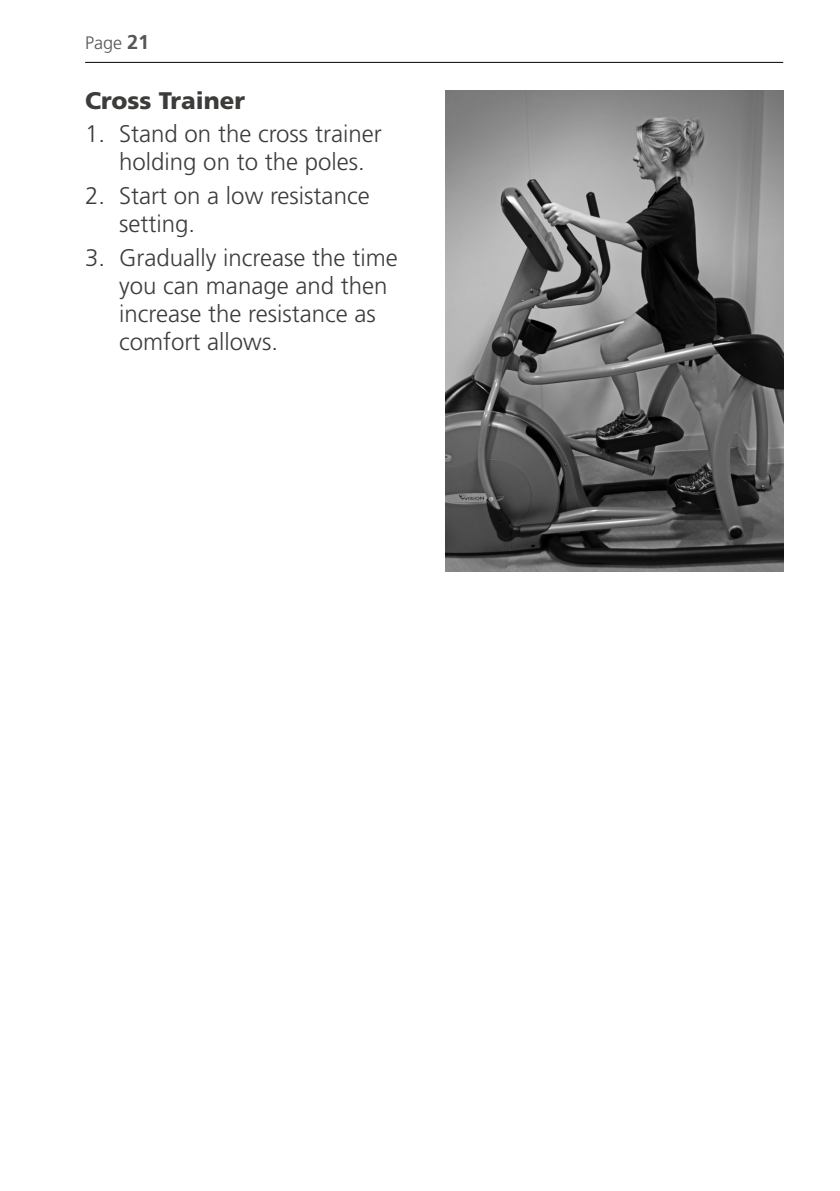
<style>
.page{position:relative;width:840px;height:1191px;background:#fff}
.page>*{position:absolute;margin:0;border:0;box-sizing:border-box;transform-origin:0 0}
.t1{font:300 24px/28px "Frutiger LT Std";color:#3c3c3b}
.t2{font:900 24px "Frutiger LT Std";color:#3c3c3b}
.t3{font:300 18px "Frutiger LT Std";color:#575756}
.s1{font-weight:700;font-size:20px}
</style>
<div class="page">
<hr style="left:85px;top:62px;width:697px;height:1px;background:#000">
<img style="left:445px;top:91px;width:337px;height:480px">
<p class="t3" style="left:85px;top:33px;width:66px">Page <span class="s1">21</span></p>
<p class="t2" style="left:85px;top:86px;width:161px">Cross Trainer</p>
<p class="t1" style="left:119px;top:120px;width:264px;text-indent:-34px">1. Stand on the cross trainer holding on to the poles.</p>
<p class="t1" style="left:119px;top:182px;width:252px;text-indent:-34px">2. Start on a low resistance setting.</p>
<p class="t1" style="left:119px;top:244px;width:280px;text-indent:-34px">3. Gradually increase the time you can manage and then increase the resistance as comfort allows.</p>
</div>
